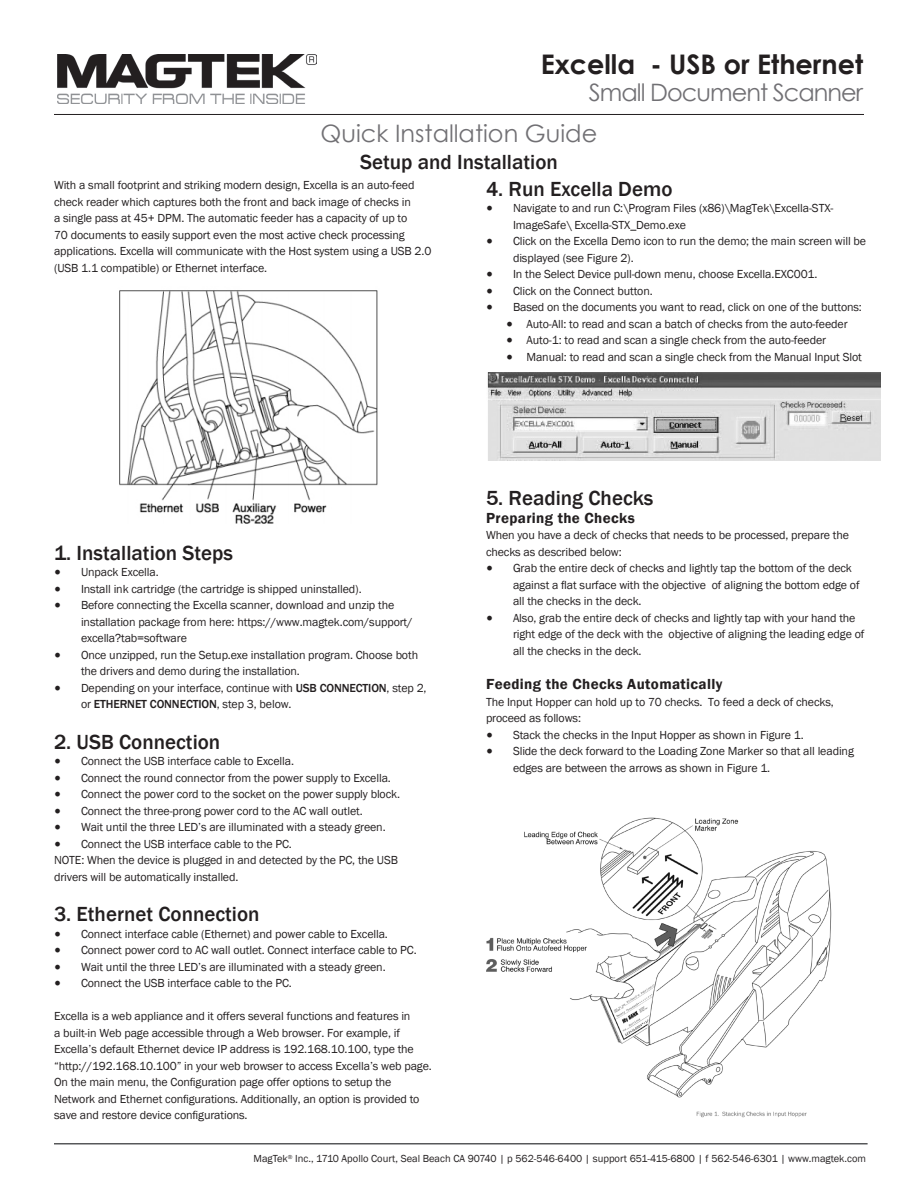
<style>
.page{position:relative;width:918px;height:1188px;background:#fff}
.page>*{position:absolute;margin:0;border:0;box-sizing:border-box;transform-origin:0 0}
.t1{font:700 27px "Century Gothic";color:#231f20}
.t2{font:24px "Century Gothic";color:#717074}
.t3{font:24px "Century Gothic";letter-spacing:-.04em;color:#717074}
.t4{font:500 21px "Franklin Gothic";color:#231f20}
.t5{font:600 15px "Franklin Gothic";letter-spacing:.025em;color:#231f20}
.t6{font:12px/16.5px "Franklin Gothic";letter-spacing:-.01em;color:#231f20}
.t7{font:10.5px "Franklin Gothic";color:#231f20}
.s1{font-family:"Minion Pro";font-size:18px}
.s2{font-weight:500}
</style>
<div class="page">
<img style="left:58px;top:54px;width:259px;height:50px">
<hr style="left:54px;top:1143px;width:814px;height:1px;background:#57585a">
<hr style="left:54px;top:114px;width:810px;height:1px;background:#231f20">
<img style="left:486px;top:817px;width:345px;height:301px">
<img style="left:119px;top:290px;width:259px;height:234px">
<img style="left:487px;top:373px;width:393px;height:88px">
<p class="t1" style="left:541px;top:44px;width:324px">Excella - USB or Ethernet</p>
<p class="t3" style="left:589px;top:76px;width:276px">Small Document Scanner</p>
<p class="t2" style="left:321px;top:117px;width:278px">Quick Installation Guide</p>
<p class="t4" style="left:360px;top:149px;width:199px">Setup and Installation</p>
<p class="t6" style="left:54px;top:177px;width:379px">With a small footprint and striking modern design, Excella is an auto-feed check reader which captures both the front and back image of checks in<br>a single pass at 45+ DPM. The automatic feeder has a capacity of up to<br>70 documents to easily support even the most active check processing applications. Excella will communicate with the Host system using a USB 2.0 (USB 1.1 compatible) or Ethernet interface.</p>
<p class="t4" style="left:54px;top:540px;width:181px">1. Installation Steps</p>
<p class="t6" style="left:54px;top:564px;width:106px"><span class="s1">•</span> Unpack Excella.</p>
<p class="t6" style="left:54px;top:581px;width:309px"><span class="s1">•</span> Install ink cartridge (the cartridge is shipped uninstalled).</p>
<p class="t6" style="left:81px;top:597px;width:333px;text-indent:-27px"><span class="s1">•</span> Before connecting the Excella scanner, download and unzip the installation package from here: https://www.magtek.com/support/ excella?tab=software</p>
<p class="t6" style="left:81px;top:647px;width:339px;text-indent:-27px"><span class="s1">•</span> Once unzipped, run the Setup.exe installation program. Choose both the drivers and demo during the installation.</p>
<p class="t6" style="left:81px;top:680px;width:347px;text-indent:-27px"><span class="s1">•</span> Depending on your interface, continue with <span class="s2">USB CONNECTION</span>, step 2, or <span class="s2">ETHERNET CONNECTION</span>, step 3, below.</p>
<p class="t4" style="left:54px;top:729px;width:168px">2. USB Connection</p>
<p class="t6" style="left:54px;top:753px;width:242px"><span class="s1">•</span> Connect the USB interface cable to Excella.</p>
<p class="t6" style="left:54px;top:770px;width:338px"><span class="s1">•</span> Connect the round connector from the power supply to Excella.</p>
<p class="t6" style="left:54px;top:786px;width:348px"><span class="s1">•</span> Connect the power cord to the socket on the power supply block.</p>
<p class="t6" style="left:54px;top:803px;width:310px"><span class="s1">•</span> Connect the three-prong power cord to the AC wall outlet.</p>
<p class="t6" style="left:54px;top:819px;width:333px"><span class="s1">•</span> Wait until the three LED’s are illuminated with a steady green.</p>
<p class="t6" style="left:54px;top:836px;width:239px"><span class="s1">•</span> Connect the USB interface cable to the PC.</p>
<p class="t6" style="left:54px;top:852px;width:346px">NOTE: When the device is plugged in and detected by the PC, the USB drivers will be automatically installed.</p>
<p class="t4" style="left:54px;top:901px;width:207px">3. Ethernet Connection</p>
<p class="t6" style="left:54px;top:926px;width:335px"><span class="s1">•</span> Connect interface cable (Ethernet) and power cable to Excella.</p>
<p class="t6" style="left:54px;top:942px;width:364px"><span class="s1">•</span> Connect power cord to AC wall outlet. Connect interface cable to PC.</p>
<p class="t6" style="left:54px;top:959px;width:333px"><span class="s1">•</span> Wait until the three LED’s are illuminated with a steady green.</p>
<p class="t6" style="left:54px;top:975px;width:239px"><span class="s1">•</span> Connect the USB interface cable to the PC.</p>
<p class="t6" style="left:54px;top:1008px;width:379px">Excella is a web appliance and it offers several functions and features in<br>a built-in Web page accessible through a Web browser. For example, if Excella’s default Ethernet device IP address is 192.168.10.100, type the “http://192.168.10.100” in your web browser to access Excella’s web page.</p>
<p class="t6" style="left:54px;top:1074px;width:367px">On the main menu, the Configuration page offer options to setup the<br>Network and Ethernet configurations. Additionally, an option is provided to save and restore device configurations.</p>
<p class="t4" style="left:486px;top:176px;width:188px">4. Run Excella Demo</p>
<p class="t6" style="left:513px;top:200px;width:322px;text-indent:-27px"><span class="s1">•</span> Navigate to and run C:\Program Files (x86)\MagTek\Excella-STX-<br>ImageSafe\ Excella-STX_Demo.exe</p>
<p class="t6" style="left:513px;top:233px;width:355px;text-indent:-27px"><span class="s1">•</span> Click on the Excella Demo icon to run the demo; the main screen will be displayed (see Figure 2).</p>
<p class="t6" style="left:486px;top:266px;width:333px"><span class="s1">•</span> In the Select Device pull-down menu, choose Excella.EXC001.</p>
<p class="t6" style="left:486px;top:283px;width:168px"><span class="s1">•</span> Click on the Connect button.</p>
<p class="t6" style="left:486px;top:299px;width:377px"><span class="s1">•</span> Based on the documents you want to read, click on one of the buttons:</p>
<p class="t6" style="left:506px;top:316px;width:343px"><span class="s1">•</span> Auto-All: to read and scan a batch of checks from the auto-feeder</p>
<p class="t6" style="left:506px;top:332px;width:321px"><span class="s1">•</span> Auto-1: to read and scan a single check from the auto-feeder</p>
<p class="t6" style="left:506px;top:349px;width:357px"><span class="s1">•</span> Manual: to read and scan a single check from the Manual Input Slot</p>
<p class="t4" style="left:486px;top:485px;width:169px">5. Reading Checks</p>
<p class="t5" style="left:486px;top:509px;width:150px">Preparing the Checks</p>
<p class="t6" style="left:486px;top:527px;width:365px">When you have a deck of checks that needs to be processed, prepare the checks as described below:</p>
<p class="t6" style="left:513px;top:560px;width:348px;text-indent:-27px"><span class="s1">•</span> Grab the entire deck of checks and lightly tap the bottom of the deck against a flat surface with the objective of aligning the bottom edge of all the checks in the deck.</p>
<p class="t6" style="left:513px;top:610px;width:353px;text-indent:-27px"><span class="s1">•</span> Also, grab the entire deck of checks and lightly tap with your hand the right edge of the deck with the objective of aligning the leading edge of all the checks in the deck.</p>
<p class="t5" style="left:486px;top:675px;width:238px">Feeding the Checks Automatically</p>
<p class="t6" style="left:486px;top:694px;width:349px">The Input Hopper can hold up to 70 checks. To feed a deck of checks, proceed as follows:</p>
<p class="t6" style="left:486px;top:727px;width:319px"><span class="s1">•</span> Stack the checks in the Input Hopper as shown in Figure 1.</p>
<p class="t6" style="left:513px;top:743px;width:342px;text-indent:-27px"><span class="s1">•</span> Slide the deck forward to the Loading Zone Marker so that all leading edges are between the arrows as shown in Figure 1.</p>
<p class="t7" style="left:254px;top:1152px;width:614px">MagTek<sup>®</sup> Inc., 1710 Apollo Court, Seal Beach CA 90740 | p 562-546-6400 | support 651-415-6800 | f 562-546-6301 | www.magtek.com</p>
</div>
